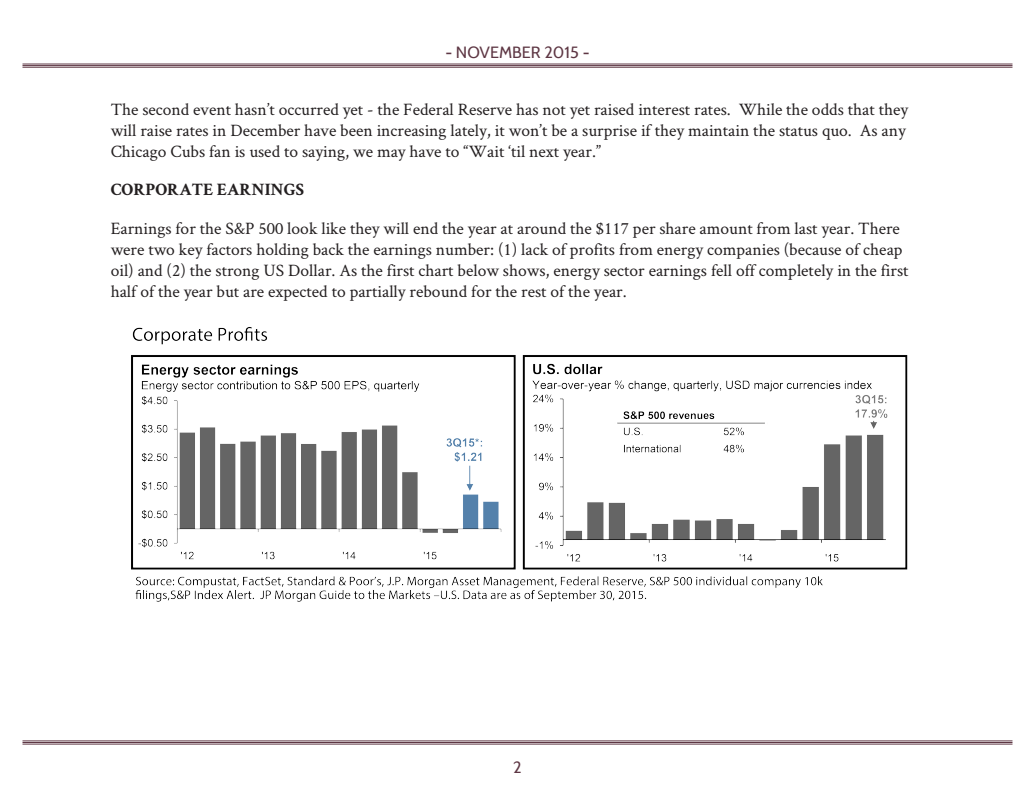
<style>
.page{position:relative;width:1035px;height:810px;background:#fff}
.page>*{position:absolute;margin:0;border:0;box-sizing:border-box;transform-origin:0 0}
.Body{font:17.5px/21.2px "Crimson Text";color:#231f20}
.Body-2{font:700 17.5px "Crimson Text";color:#231f20}
.t1{font:16.25px "Cabin";color:#5e3744}
</style>
<div class="page">
<hr style="left:22px;top:64px;width:990px;height:1px;background:#5e3744">
<hr style="left:22px;top:65px;width:990px;height:1px;background:#5e3744">
<hr style="left:22px;top:67px;width:990px;height:1px;background:#5e3744">
<hr style="left:22px;top:741px;width:990px;height:1px;background:#5e3744">
<hr style="left:22px;top:742px;width:990px;height:1px;background:#5e3744">
<hr style="left:22px;top:744px;width:990px;height:1px;background:#5e3744">
<img style="left:131px;top:327px;width:777px;height:275px">
<p class="t1" style="left:445px;top:43px;width:146px">- NOVEMBER 2015 -</p>
<p class="Body" style="left:111px;top:98px;width:799px">The second event hasn’t occurred yet - the Federal Reserve has not yet raised interest rates. While the odds that they will raise rates in December have been increasing lately, it won’t be a surprise if they maintain the status quo. As any<br>Chicago Cubs fan is used to saying, we may have to “Wait ‘til next year.”</p>
<p class="Body-2" style="left:111px;top:179px;width:195px">CORPORATE EARNINGS</p>
<p class="Body" style="left:111px;top:217px;width:799px">Earnings for the S&amp;P 500 look like they will end the year at around the $117 per share amount from last year. There were two key factors holding back the earnings number: (1) lack of profits from energy companies (because of cheap oil) and (2) the strong US Dollar. As the first chart below shows, energy sector earnings fell off completely in the first half of the year but are expected to partially rebound for the rest of the year.</p>
<p class="t1" style="left:513px;top:757px;width:10px">2</p>
</div>
